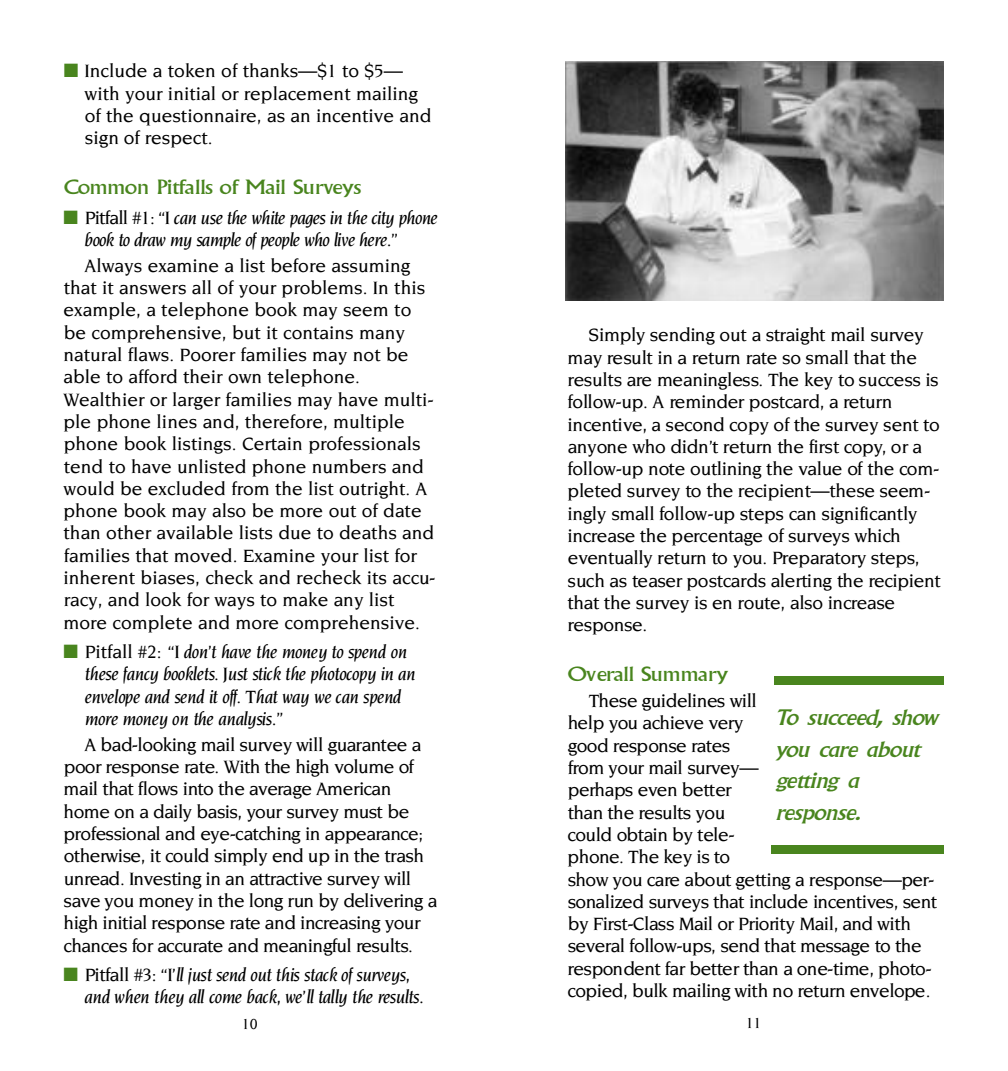
<style>
.page{position:relative;width:1008px;height:1071px;background:#fff}
.page>*{position:absolute;margin:0;border:0;box-sizing:border-box;transform-origin:0 0}
.t1{font:italic 21px/31.5px "Albertus";letter-spacing:-.03em;color:#49851e;scale:1.4 1}
.t2{font:500 19.25px/22.4px "Novarese";letter-spacing:-.025em;color:#000}
.t3{font:500 19.25px/22.4px "Novarese";color:#000}
.t4{font:italic 500 19.25px/22.4px "Novarese";letter-spacing:-.025em;color:#000}
.t5{font:italic 500 19.25px/22.4px "Novarese";letter-spacing:-.045em;color:#000}
.t6{font:19.25px "Albertus";letter-spacing:-.04em;color:#49851e;scale:1.2 1}
.t7{font:500 15.75px "Novarese";color:#000}
.s1{color:#49851e}
.s2{font-style:normal}
</style>
<div class="page">
<div style="left:774px;top:676px;width:170px;height:9px;background:#49851e"></div>
<div style="left:771px;top:845px;width:173px;height:9px;background:#49851e"></div>
<img style="left:566px;top:62px;width:378px;height:239px">
<p class="t3" style="left:85px;top:61px;width:348px;text-indent:-21px"><span class="s1">■</span> Include a token of thanks—$1 to $5— with your initial or replacement mailing of the questionnaire, as an incentive and sign of respect.</p>
<p class="t6" style="left:64px;top:180px;width:249px">Common Pitfalls of Mail Survey s</p>
<p class="t5" style="left:85px;top:207px;width:355px;text-indent:-21px"><span class="s1">■</span> <span class="s2">Pitfall #1:</span> “I can use the white pages in the city phone book to draw my sample of people who live here . ”</p>
<p class="t3" style="left:63px;top:255px;width:374px;text-indent:21px">Always examine a list before assuming that it answers all of your problems. In this example, a telephone book may seem to be comprehensive, but it contains many natural flaws. Poorer families may not be able to afford their own telephone.<br>Wealthier or larger families may have multi&shy;ple phone lines and, therefore, multiple phone book listings. Certain professionals tend to have unlisted phone numbers and would be excluded from the list outright. A phone book may also be more out of date than other available lists due to deaths and families that moved. Examine your list for inherent biases, check and recheck its accu&shy;racy, and look for ways to make any list more complete and more comprehensive.</p>
<p class="t4" style="left:85px;top:642px;width:333px;text-indent:-21px"><span class="s1">■</span> <span class="s2">Pitfall #2:</span> “I don’t have the money to spend on these fancy booklets. Just stick the photocopy in an envelope and send it off. That way we can spend m o re money on the analysis.”</p>
<p class="t2" style="left:63px;top:734px;width:375px;text-indent:21px">A bad-looking mail survey will guarantee a poor response rate. With the high volume of mail that flows into the average American home on a daily basis, your survey must be<br>p rofessional and eye-catching in appearance; o t h e rwise, it could simply end up in the trash u n read. Investing in an attractive survey will save you money in the long run by delivering a high initial response rate and increasing your chances for accurate and meaningful re s u l t s .</p>
<p class="t4" style="left:84px;top:965px;width:341px;text-indent:-21px"><span class="s1">■</span> <span class="s2">Pitfall #3:</span> “I’ll just send out this stack of surv e y s , and when they all come back, we’ll tally the re s u l t s .</p>
<p class="t7" style="left:242px;top:1017px;width:17px">10</p>
<p class="t2" style="left:567px;top:325px;width:375px;text-indent:21px">Simply sending out a straight mail surv e y may result in a re t u rn rate so small that the results are meaningless. The key to success is follow-up. A reminder postcard, a re t u rn incentive, a second copy of the survey sent to anyone who didn’t re t u rn the first copy, or a follow-up note outlining the value of the com&shy;pleted survey to the recipient—these seem&shy;ingly small follow-up steps can significantly<br>i n c rease the percentage of surveys which eventually re t u rn to you. Pre p a r a t o ry steps, such as teaser postcards alerting the re c i p i e n t that the survey is en route, also incre a s e<br>re s p o n s e .</p>
<p class="t6" style="left:568px;top:667px;width:136px">O ve rall Summary</p>
<p class="t2" style="left:568px;top:691px;width:371px;text-indent:21px">These guidelines will<br>help you achieve very<br>good response rates<br>f rom your mail surv e y —<br>p e rhaps even better<br>than the results you<br>could obtain by tele-<br>phone. The key is to<br>show you care about getting a re s p o n s e — p e r&shy;sonalized surveys that include incentives, sent by First-Class Mail or Priority Mail, and with several follow-ups, send that message to the respondent far better than a one-time, photo&shy;copied, bulk mailing with no re t u rn envelope.</p>
<p class="t7" style="left:746px;top:1016px;width:17px">11</p>
<p class="t1" style="left:775px;top:703px;width:118px">To succeed, show you care about getting a<br>r e s p o n s e .</p>
</div>
